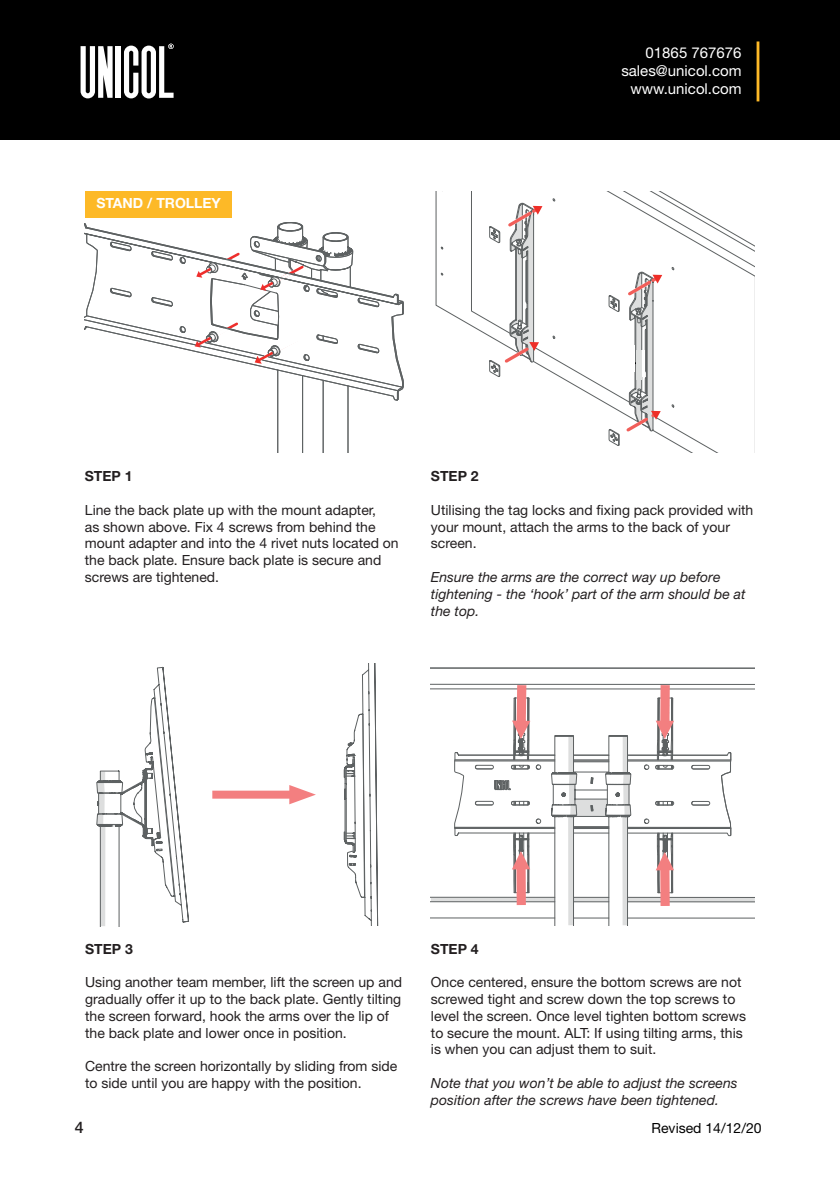
<style>
.page{position:relative;width:840px;height:1191px;background:#fff}
.page>*{position:absolute;margin:0;border:0;box-sizing:border-box;transform-origin:0 0}
.t1{font:500 16px "Helvetica Neue";color:#231f20}
.t2{font:15px/18px "Helvetica Neue";color:#fff;text-align:right}
.t3{font:14px/16.8px "Helvetica Neue";color:#231f20}
.t4{font:italic 14px/16.8px "Helvetica Neue";color:#231f20}
.t5{font:700 14px "Helvetica Neue";color:#231f20}
.t6{font:14px "Helvetica Neue";color:#000}
.t7{font:700 14px "Helvetica Neue";color:#fff}
</style>
<div class="page">
<div style="left:0;top:0;width:839px;height:140px;background:#000"></div>
<svg style="left:124px;top:44px;width:49px;height:54px"></svg>
<div style="left:116px;top:46px;width:5px;height:52px;background:#fff"></div>
<svg style="left:80px;top:46px;width:32px;height:52px"></svg>
<hr style="left:756px;top:41px;width:3px;height:60px;background:#fdb927">
<svg style="left:85px;top:223px;width:318px;height:177px"></svg>
<svg style="left:195px;top:222px;width:158px;height:231px"></svg>
<div style="left:86px;top:191px;width:145px;height:26px;background:#fdb927"></div>
<svg style="left:435px;top:191px;width:319px;height:262px"></svg>
<svg style="left:489px;top:203px;width:53px;height:174px"></svg>
<svg style="left:608px;top:272px;width:54px;height:174px"></svg>
<div style="left:635px;top:350px;width:5px;height:29px;background:#dddfde"></div>
<div style="left:628px;top:345px;width:6px;height:26px;background:#fff"></div>
<hr style="left:641px;top:350px;width:3px;height:27px;background:#fff">
<svg style="left:343px;top:663px;width:35px;height:262px"></svg>
<div style="left:212px;top:790px;width:87px;height:8px;background:#f37f80"></div>
<svg style="left:289px;top:785px;width:27px;height:19px"></svg>
<svg style="left:96px;top:666px;width:93px;height:261px"></svg>
<svg style="left:430px;top:667px;width:324px;height:251px"></svg>
<svg style="left:454px;top:667px;width:277px;height:259px"></svg>
<p class="t7" style="left:96px;top:194px;width:126px">STAND / TROLLEY</p>
<p class="t2" style="left:621px;top:44px;width:122px">01865 767676 sales@unicol.com www.unicol.com</p>
<p class="t5" style="left:85px;top:467px;width:49px">STEP 1</p>
<p class="t3" style="left:85px;top:501px;width:315px">Line the back plate up with the mount adapter,<br>as shown above. Fix 4 screws from behind the mount adapter and into the 4 rivet nuts located on the back plate. Ensure back plate is secure and screws are tightened.</p>
<p class="t5" style="left:430px;top:467px;width:49px">STEP 2</p>
<p class="t3" style="left:430px;top:501px;width:324px">Utilising the tag locks and fixing pack provided with your mount, attach the arms to the back of your screen.</p>
<p class="t4" style="left:430px;top:568px;width:316px">Ensure the arms are the correct way up before tightening - the ‘hook’ part of the arm should be at the top.</p>
<p class="t5" style="left:85px;top:940px;width:49px">STEP 3</p>
<p class="t3" style="left:85px;top:974px;width:318px">Using another team member, lift the screen up and gradually offer it up to the back plate. Gently tilting the screen forward, hook the arms over the lip of the back plate and lower once in position.</p>
<p class="t3" style="left:85px;top:1058px;width:313px">Centre the screen horizontally by sliding from side to side until you are happy with the position.</p>
<p class="t1" style="left:75px;top:1118px;width:10px">4</p>
<p class="t5" style="left:430px;top:939px;width:49px">STEP 4</p>
<p class="t3" style="left:430px;top:973px;width:316px">Once centered, ensure the bottom screws are not screwed tight and screw down the top screws to level the screen. Once level tighten bottom screws to secure the mount. ALT: If using tilting arms, this is when you can adjust them to suit.</p>
<p class="t4" style="left:430px;top:1074px;width:308px">Note that you won’t be able to adjust the screens position after the screws have been tightened.</p>
<p class="t6" style="left:651px;top:1120px;width:111px">Revised 14/12/20</p>
</div>
